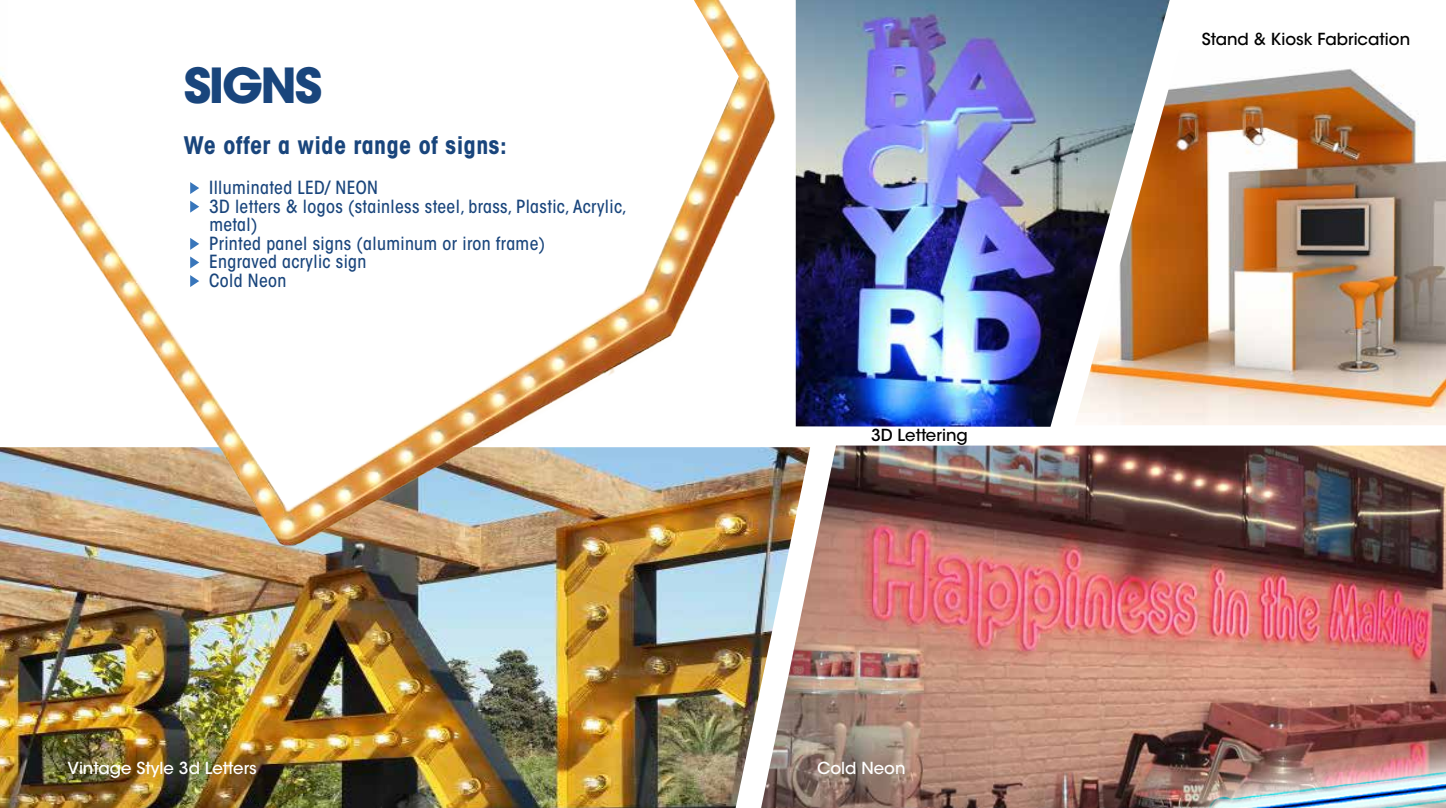
<style>
.page{position:relative;width:1446px;height:808px;background:#fff}
.page>*{position:absolute;margin:0;border:0;box-sizing:border-box;transform-origin:0 0}
.t1{font:700 48px "ITC Avant Garde Std";letter-spacing:-.05em;color:#19457c}
.t2{font:700 condensed 24px "ITC Avant Garde Std";letter-spacing:.02em;color:#19457c}
.t3{font:500 condensed 18px/18.6px "ITC Avant Garde Std";letter-spacing:.02em;color:#19457c}
.t4{font:500 16.5px "ITC Avant Garde Std";color:#000101}
.t5{font:500 16.5px "ITC Avant Garde Std";color:#fff}
</style>
<div class="page">
<img style="left:0;top:555px;width:761px;height:253px">
<img style="left:761px;top:446px;width:373px;height:362px">
<img style="left:0;top:33px;width:782px;height:522px">
<svg style="left:7px;top:0;width:732px;height:509px"></svg>
<svg style="left:190px;top:182px;width:9px;height:12px"></svg>
<svg style="left:190px;top:201px;width:9px;height:12px"></svg>
<svg style="left:190px;top:238px;width:9px;height:12px"></svg>
<svg style="left:190px;top:256px;width:9px;height:12px"></svg>
<svg style="left:190px;top:275px;width:9px;height:12px"></svg>
<img style="left:1169px;top:68px;width:277px;height:98px">
<img style="left:796px;top:0;width:373px;height:427px">
<img style="left:1134px;top:166px;width:312px;height:642px">
<h1 class="t1" style="left:184px;top:54px;width:140px">SIGNS</h1>
<h2 class="t2" style="left:184px;top:130px;width:324px">We offer a wide range of signs:</h2>
<p class="t3" style="left:209px;top:178px;width:419px">Illuminated LED/ NEON<br>3D letters &amp; logos (stainless steel, brass, Plastic, Acrylic, metal)<br>Printed panel signs (aluminum or iron frame)<br>Engraved acrylic sign<br>Cold Neon</p>
<p class="t5" style="left:68px;top:758px;width:191px">Vintage Style 3d Letters</p>
<p class="t4" style="left:871px;top:425px;width:98px">3D Lettering</p>
<p class="t5" style="left:817px;top:758px;width:90px">Cold Neon</p>
<p class="t4" style="left:1202px;top:29px;width:210px">Stand &amp; Kiosk Fabrication</p>
</div>
